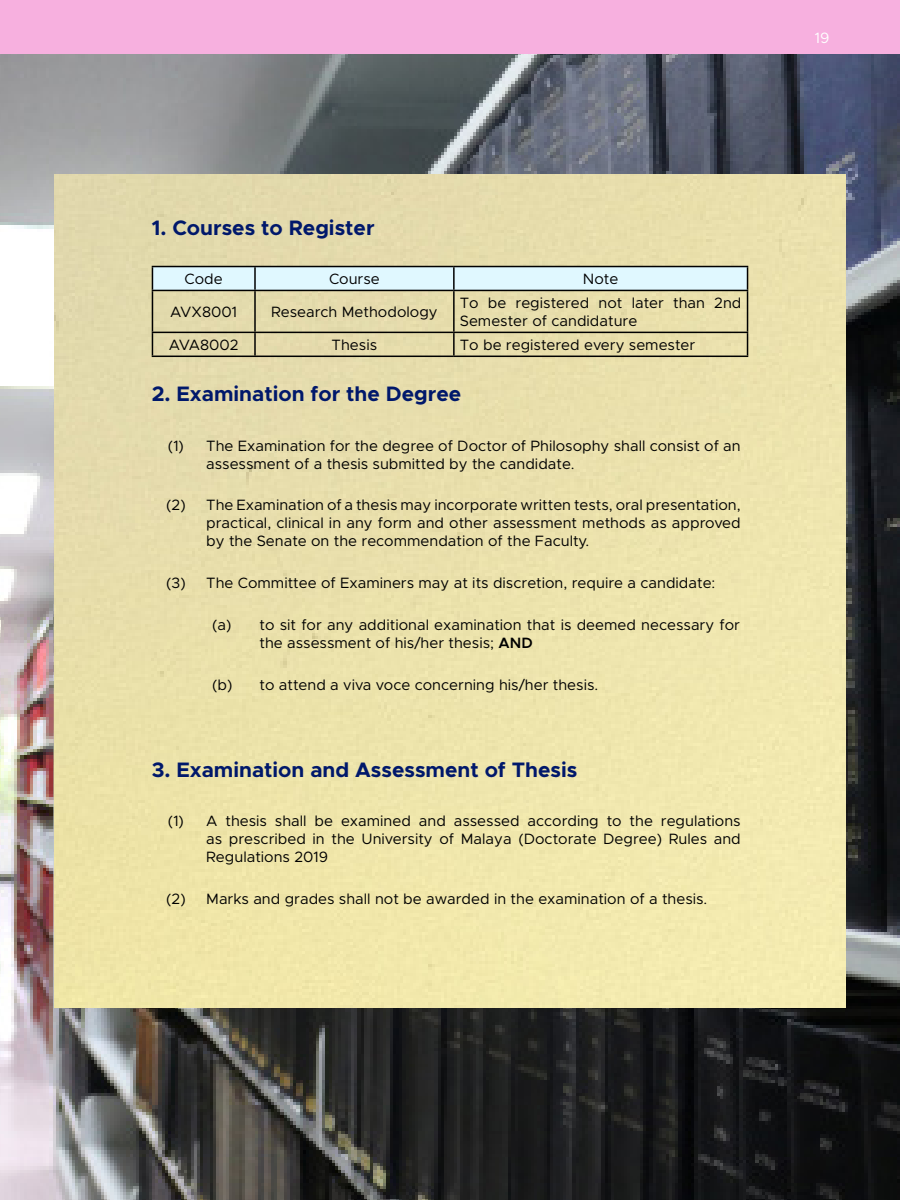
<style>
.page{position:relative;width:900px;height:1200px;background:#fff}
.page>*{position:absolute;margin:0;border:0;box-sizing:border-box;transform-origin:0 0}
.t1{font:700 21px "Metropolis";color:#00186b}
.t2{font:15px/18px "Metropolis";color:#000}
.t3{font:15px "Metropolis";color:#fff}
.s1{font-weight:600}
</style>
<div class="page">
<div style="left:0;top:1px;width:900px;height:53px;background:#f7b0df"></div>
<img style="left:0;top:54px;width:900px;height:1146px">
<img style="left:54px;top:175px;width:792px;height:832px">
<hr style="left:152px;top:266px;width:103px;height:1px;background:#000">
<hr style="left:255px;top:266px;width:199px;height:1px;background:#000">
<hr style="left:454px;top:266px;width:294px;height:1px;background:#000">
<svg style="left:152px;top:267px;width:596px;height:23px;background:#d8eff6"></svg>
<hr style="left:152px;top:290px;width:103px;height:1px;background:#000">
<hr style="left:152px;top:291px;width:1px;height:41px;background:#000">
<hr style="left:255px;top:290px;width:199px;height:1px;background:#000">
<hr style="left:254px;top:291px;width:2px;height:41px;background:#000">
<hr style="left:454px;top:290px;width:294px;height:1px;background:#000">
<hr style="left:453px;top:291px;width:2px;height:41px;background:#000">
<hr style="left:747px;top:291px;width:1px;height:41px;background:#000">
<hr style="left:152px;top:332px;width:103px;height:1px;background:#000">
<svg style="left:152px;top:333px;width:1px;height:23px"></svg>
<hr style="left:255px;top:332px;width:199px;height:1px;background:#000">
<hr style="left:254px;top:333px;width:2px;height:23px;background:#000">
<hr style="left:454px;top:332px;width:294px;height:1px;background:#000">
<hr style="left:453px;top:333px;width:2px;height:23px;background:#000">
<svg style="left:747px;top:333px;width:1px;height:23px"></svg>
<hr style="left:152px;top:356px;width:103px;height:1px;background:#000">
<hr style="left:255px;top:356px;width:199px;height:1px;background:#000">
<hr style="left:454px;top:356px;width:294px;height:1px;background:#000">
<h1 class="t1" style="left:152px;top:214px;width:224px">1. Courses to Register</h1>
<p class="t2" style="left:185px;top:270px;width:40px">Code</p>
<p class="t2" style="left:329px;top:270px;width:52px">Course</p>
<p class="t2" style="left:583px;top:270px;width:37px">Note</p>
<p class="t2" style="left:170px;top:303px;width:68px">AVX8001</p>
<p class="t2" style="left:271px;top:303px;width:168px">Research Methodology</p>
<p class="t2" style="left:460px;top:294px;width:283px">To be registered not later than 2nd<br>Semester of candidature</p>
<p class="t2" style="left:169px;top:336px;width:71px">AVA8002</p>
<p class="t2" style="left:332px;top:336px;width:47px">Thesis</p>
<p class="t2" style="left:460px;top:336px;width:237px">To be registered every semester</p>
<h1 class="t1" style="left:152px;top:381px;width:311px">2. Examination for the Degree</h1>
<p class="t2" style="left:206px;top:436px;width:536px;text-indent:-38px">(1) The Examination for the degree of Doctor of Philosophy shall consist of an assessment of a thesis submitted by the candidate.</p>
<p class="t2" style="left:206px;top:496px;width:536px;text-align:justify;text-indent:-40px">(2) The Examination of a thesis may incorporate written tests, oral presentation, practical, clinical in any form and other assessment methods as approved by the Senate on the recommendation of the Faculty.</p>
<p class="t2" style="left:166px;top:574px;width:551px">(3) The Committee of Examiners may at its discretion, require a candidate:</p>
<p class="t2" style="left:259px;top:616px;width:482px;text-indent:-47px">(a) to sit for any additional examination that is deemed necessary for the assessment of his/her thesis; <span class="s1">AND</span></p>
<p class="t2" style="left:212px;top:676px;width:388px">(b) to attend a viva voce concerning his/her thesis.</p>
<h1 class="t1" style="left:152px;top:756px;width:427px">3. Examination and Assessment of Thesis</h1>
<p class="t2" style="left:206px;top:812px;width:536px;text-align:justify;text-indent:-38px">(1) A thesis shall be examined and assessed according to the regulations as prescribed in the University of Malaya (Doctorate Degree) Rules and Regulations 2019</p>
<p class="t2" style="left:166px;top:890px;width:543px">(2) Marks and grades shall not be awarded in the examination of a thesis.</p>
<p class="t3" style="left:815px;top:29px;width:16px">19</p>
</div>
